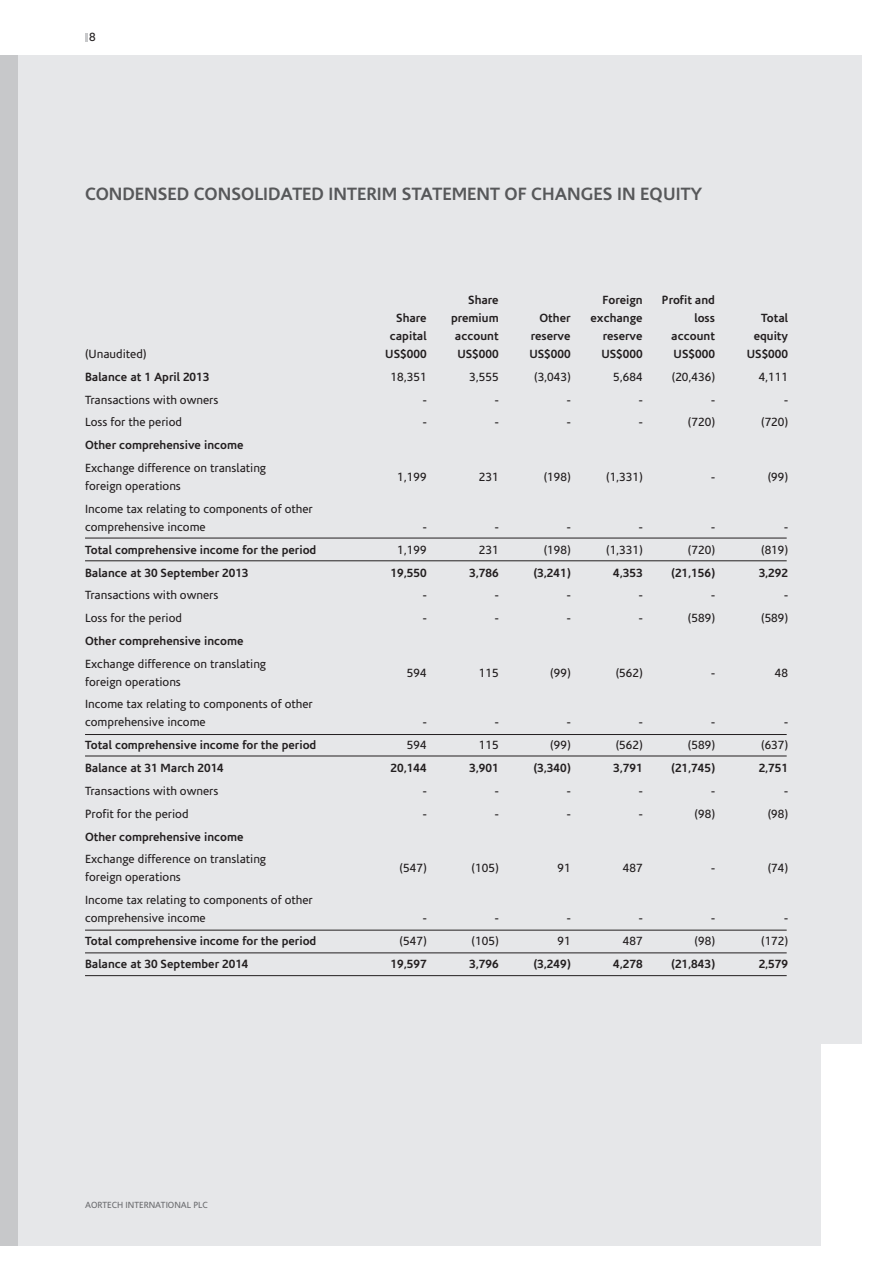
<style>
.page{position:relative;width:893px;height:1263px;background:#fff}
.page>*{position:absolute;margin:0;border:0;box-sizing:border-box;transform-origin:0 0}
.t1{font:700 18px "Corisande";color:#57585a}
.t2{font:12px/18px "Corisande";color:#231f20}
.t3{font:700 12px/18px "Corisande";color:#231f20;text-align:right}
.t4{font:9px "Corisande";color:#6c6d70}
</style>
<div class="page">
<div style="left:17px;top:55px;width:845px;height:1191px;background:#e6e7e9"></div>
<div style="left:0;top:55px;width:17px;height:1191px;background:#c7c8ca"></div>
<hr style="left:85px;top:538px;width:702px;height:1px;background:#231f20">
<hr style="left:85px;top:560px;width:702px;height:1px;background:#231f20">
<hr style="left:85px;top:734px;width:702px;height:1px;background:#231f20">
<hr style="left:85px;top:756px;width:702px;height:1px;background:#231f20">
<hr style="left:85px;top:930px;width:702px;height:1px;background:#231f20">
<hr style="left:85px;top:953px;width:702px;height:1px;background:#231f20">
<hr style="left:85px;top:975px;width:702px;height:1px;background:#231f20">
<svg style="left:85px;top:33px;width:3px;height:8px"></svg>
<div style="left:822px;top:1045px;width:55px;height:201px;background:#fff"></div>
<p class="t2" style="left:89px;top:28px;width:8px">8</p>
<h1 class="t1" style="left:85px;top:184px;width:619px">CONDENSED CONSOLIDATED INTERIM STATEMENT OF CHANGES IN EQUITY</h1>
<p class="t2" style="left:85px;top:345px;width:63px">(Unaudited)</p>
<p class="t3" style="left:385px;top:309px;width:43px">Share capital<br>US$000</p>
<p class="t3" style="left:451px;top:291px;width:49px">Share premium account<br>US$000</p>
<p class="t3" style="left:529px;top:309px;width:43px;text-align:justify;text-indent:10px">Other reserve US$000</p>
<p class="t3" style="left:590px;top:291px;width:54px">Foreign exchange reserve<br>US$000</p>
<p class="t3" style="left:662px;top:291px;width:54px">Profit and loss account<br>US$000</p>
<p class="t3" style="left:747px;top:309px;width:43px">Total equity<br>US$000</p>
<p class="t3" style="left:85px;top:368px;width:126px">Balance at 1 April 2013</p>
<p class="t2" style="left:391px;top:368px;width:37px">18,351</p>
<p class="t2" style="left:469px;top:368px;width:31px">3,555</p>
<p class="t2" style="left:534px;top:368px;width:38px">(3,043)</p>
<p class="t2" style="left:613px;top:368px;width:31px">5,684</p>
<p class="t2" style="left:672px;top:368px;width:45px">(20,436)</p>
<p class="t2" style="left:759px;top:368px;width:31px">4,111</p>
<p class="t2" style="left:85px;top:391px;width:135px">Transactions with owners</p>
<p class="t2" style="left:423px;top:391px;width:5px">-</p>
<p class="t2" style="left:495px;top:391px;width:5px">-</p>
<p class="t2" style="left:567px;top:391px;width:5px">-</p>
<p class="t2" style="left:639px;top:391px;width:5px">-</p>
<p class="t2" style="left:711px;top:391px;width:5px">-</p>
<p class="t2" style="left:784px;top:391px;width:5px">-</p>
<p class="t2" style="left:85px;top:414px;width:98px">Loss for the period</p>
<p class="t2" style="left:423px;top:414px;width:5px">-</p>
<p class="t2" style="left:495px;top:414px;width:5px">-</p>
<p class="t2" style="left:567px;top:414px;width:5px">-</p>
<p class="t2" style="left:639px;top:414px;width:5px">-</p>
<p class="t2" style="left:688px;top:414px;width:28px">(720)</p>
<p class="t2" style="left:761px;top:414px;width:29px">(720)</p>
<p class="t3" style="left:85px;top:436px;width:160px">Other comprehensive income</p>
<p class="t2" style="left:85px;top:459px;width:183px">Exchange difference on translating foreign operations</p>
<p class="t2" style="left:397px;top:468px;width:31px">1,199</p>
<p class="t2" style="left:479px;top:468px;width:21px">231</p>
<p class="t2" style="left:544px;top:468px;width:28px">(198)</p>
<p class="t2" style="left:606px;top:468px;width:38px">(1,331)</p>
<p class="t2" style="left:711px;top:468px;width:5px">-</p>
<p class="t2" style="left:768px;top:468px;width:22px">(99)</p>
<p class="t2" style="left:85px;top:500px;width:229px">Income tax relating to components of other comprehensive income</p>
<p class="t2" style="left:423px;top:518px;width:5px">-</p>
<p class="t2" style="left:495px;top:518px;width:5px">-</p>
<p class="t2" style="left:567px;top:518px;width:5px">-</p>
<p class="t2" style="left:639px;top:518px;width:5px">-</p>
<p class="t2" style="left:711px;top:518px;width:5px">-</p>
<p class="t2" style="left:784px;top:518px;width:5px">-</p>
<p class="t3" style="left:85px;top:541px;width:233px">Total comprehensive income for the period</p>
<p class="t2" style="left:397px;top:541px;width:31px">1,199</p>
<p class="t2" style="left:479px;top:541px;width:21px">231</p>
<p class="t2" style="left:544px;top:541px;width:28px">(198)</p>
<p class="t2" style="left:606px;top:541px;width:38px">(1,331)</p>
<p class="t2" style="left:688px;top:541px;width:28px">(720)</p>
<p class="t2" style="left:761px;top:541px;width:29px">(819)</p>
<p class="t3" style="left:85px;top:564px;width:165px">Balance at 30 September 2013</p>
<p class="t3" style="left:391px;top:564px;width:37px">19,550</p>
<p class="t3" style="left:469px;top:564px;width:31px">3,786</p>
<p class="t3" style="left:533px;top:564px;width:39px">(3,241)</p>
<p class="t3" style="left:613px;top:564px;width:31px">4,353</p>
<p class="t3" style="left:671px;top:564px;width:45px">(21,156)</p>
<p class="t3" style="left:759px;top:564px;width:31px">3,292</p>
<p class="t2" style="left:85px;top:587px;width:135px">Transactions with owners</p>
<p class="t2" style="left:423px;top:587px;width:5px">-</p>
<p class="t2" style="left:495px;top:587px;width:5px">-</p>
<p class="t2" style="left:567px;top:587px;width:5px">-</p>
<p class="t2" style="left:639px;top:587px;width:5px">-</p>
<p class="t2" style="left:711px;top:587px;width:5px">-</p>
<p class="t2" style="left:784px;top:587px;width:5px">-</p>
<p class="t2" style="left:85px;top:609px;width:98px">Loss for the period</p>
<p class="t2" style="left:423px;top:609px;width:5px">-</p>
<p class="t2" style="left:495px;top:609px;width:5px">-</p>
<p class="t2" style="left:567px;top:609px;width:5px">-</p>
<p class="t2" style="left:639px;top:609px;width:5px">-</p>
<p class="t2" style="left:688px;top:609px;width:28px">(589)</p>
<p class="t2" style="left:761px;top:609px;width:29px">(589)</p>
<p class="t3" style="left:85px;top:632px;width:160px">Other comprehensive income</p>
<p class="t2" style="left:85px;top:655px;width:183px">Exchange difference on translating foreign operations</p>
<p class="t2" style="left:407px;top:664px;width:21px">594</p>
<p class="t2" style="left:479px;top:664px;width:21px">115</p>
<p class="t2" style="left:550px;top:664px;width:22px">(99)</p>
<p class="t2" style="left:616px;top:664px;width:28px">(562)</p>
<p class="t2" style="left:711px;top:664px;width:5px">-</p>
<p class="t2" style="left:775px;top:664px;width:15px">48</p>
<p class="t2" style="left:85px;top:696px;width:229px">Income tax relating to components of other comprehensive income</p>
<p class="t2" style="left:423px;top:714px;width:5px">-</p>
<p class="t2" style="left:495px;top:714px;width:5px">-</p>
<p class="t2" style="left:567px;top:714px;width:5px">-</p>
<p class="t2" style="left:639px;top:714px;width:5px">-</p>
<p class="t2" style="left:711px;top:714px;width:5px">-</p>
<p class="t2" style="left:784px;top:714px;width:5px">-</p>
<p class="t3" style="left:85px;top:736px;width:233px">Total comprehensive income for the period</p>
<p class="t2" style="left:407px;top:736px;width:21px">594</p>
<p class="t2" style="left:479px;top:736px;width:21px">115</p>
<p class="t2" style="left:550px;top:736px;width:22px">(99)</p>
<p class="t2" style="left:616px;top:736px;width:28px">(562)</p>
<p class="t2" style="left:688px;top:736px;width:28px">(589)</p>
<p class="t2" style="left:761px;top:736px;width:29px">(637)</p>
<p class="t3" style="left:85px;top:759px;width:140px">Balance at 31 March 2014</p>
<p class="t3" style="left:391px;top:759px;width:37px">20,144</p>
<p class="t3" style="left:469px;top:759px;width:31px">3,901</p>
<p class="t3" style="left:533px;top:759px;width:39px">(3,340)</p>
<p class="t3" style="left:613px;top:759px;width:31px">3,791</p>
<p class="t3" style="left:671px;top:759px;width:45px">(21,745)</p>
<p class="t3" style="left:759px;top:759px;width:31px">2,751</p>
<p class="t2" style="left:85px;top:782px;width:135px">Transactions with owners</p>
<p class="t2" style="left:423px;top:782px;width:5px">-</p>
<p class="t2" style="left:495px;top:782px;width:5px">-</p>
<p class="t2" style="left:567px;top:782px;width:5px">-</p>
<p class="t2" style="left:639px;top:782px;width:5px">-</p>
<p class="t2" style="left:711px;top:782px;width:5px">-</p>
<p class="t2" style="left:784px;top:782px;width:5px">-</p>
<p class="t2" style="left:85px;top:805px;width:105px">Profit for the period</p>
<p class="t2" style="left:423px;top:805px;width:5px">-</p>
<p class="t2" style="left:495px;top:805px;width:5px">-</p>
<p class="t2" style="left:567px;top:805px;width:5px">-</p>
<p class="t2" style="left:639px;top:805px;width:5px">-</p>
<p class="t2" style="left:695px;top:805px;width:22px">(98)</p>
<p class="t2" style="left:768px;top:805px;width:22px">(98)</p>
<p class="t3" style="left:85px;top:828px;width:160px">Other comprehensive income</p>
<p class="t2" style="left:85px;top:851px;width:183px">Exchange difference on translating foreign operations</p>
<p class="t2" style="left:400px;top:860px;width:28px">(547)</p>
<p class="t2" style="left:472px;top:860px;width:28px">(105)</p>
<p class="t2" style="left:557px;top:860px;width:15px">91</p>
<p class="t2" style="left:623px;top:860px;width:21px">487</p>
<p class="t2" style="left:711px;top:860px;width:5px">-</p>
<p class="t2" style="left:768px;top:860px;width:22px">(74)</p>
<p class="t2" style="left:85px;top:891px;width:229px">Income tax relating to components of other comprehensive income</p>
<p class="t2" style="left:423px;top:909px;width:5px">-</p>
<p class="t2" style="left:495px;top:909px;width:5px">-</p>
<p class="t2" style="left:567px;top:909px;width:5px">-</p>
<p class="t2" style="left:639px;top:909px;width:5px">-</p>
<p class="t2" style="left:711px;top:909px;width:5px">-</p>
<p class="t2" style="left:784px;top:909px;width:5px">-</p>
<p class="t3" style="left:85px;top:932px;width:233px">Total comprehensive income for the period</p>
<p class="t2" style="left:400px;top:932px;width:28px">(547)</p>
<p class="t2" style="left:472px;top:932px;width:28px">(105)</p>
<p class="t2" style="left:557px;top:932px;width:15px">91</p>
<p class="t2" style="left:623px;top:932px;width:21px">487</p>
<p class="t2" style="left:695px;top:932px;width:22px">(98)</p>
<p class="t2" style="left:761px;top:932px;width:29px">(172)</p>
<p class="t3" style="left:85px;top:955px;width:165px">Balance at 30 September 2014</p>
<p class="t3" style="left:391px;top:955px;width:37px">19,597</p>
<p class="t3" style="left:469px;top:955px;width:31px">3,796</p>
<p class="t3" style="left:533px;top:955px;width:39px">(3,249)</p>
<p class="t3" style="left:613px;top:955px;width:31px">4,278</p>
<p class="t3" style="left:671px;top:955px;width:45px">(21,843)</p>
<p class="t3" style="left:759px;top:955px;width:31px">2,579</p>
<p class="t4" style="left:85px;top:1200px;width:124px">AORTECH INTERNATIONAL PLC</p>
</div>
